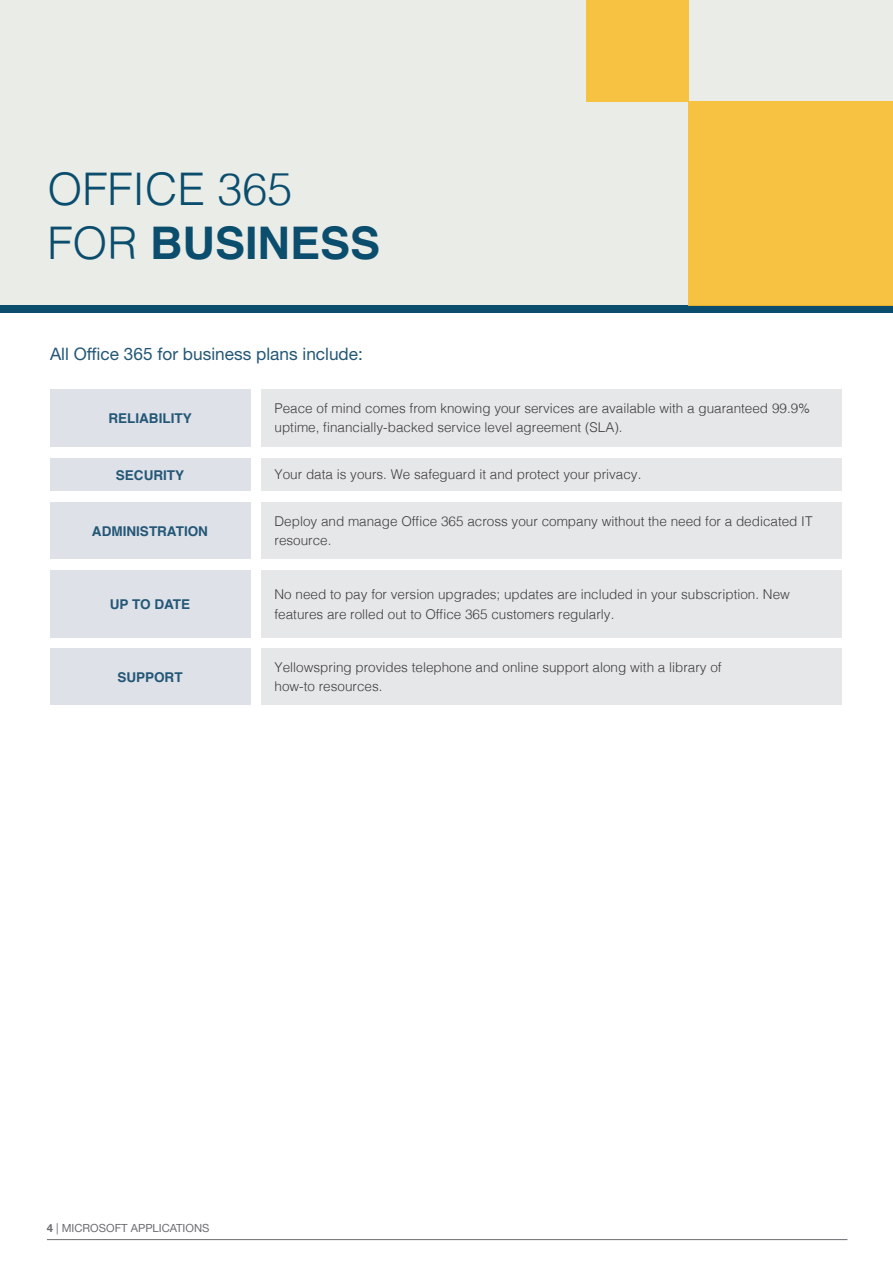
<style>
.page{position:relative;width:893px;height:1263px;background:#fff}
.page>*{position:absolute;margin:0;border:0;box-sizing:border-box;transform-origin:0 0}
.t1{font:700 45px "Helvetica";color:#0b4d6d}
.t2{font:300 45px "Helvetica";color:#0b4d6d}
.t3{font:17.25px "Helvetica Neue LT Std";color:#245776}
.t4{font:300 13.5px/19.5px "Helvetica";color:#3e3e3f}
.t5{font:700 13.5px "Helvetica";color:#245776}
.t6{font:11.25px "Helvetica Neue LT Std";color:#6c6d70}
.s1{font-weight:300}
.s2{font-weight:700}
</style>
<div class="page">
<hr style="left:47px;top:1239px;width:800px;height:1px;background:#6c6d70">
<div style="left:0;top:0;width:893px;height:309px;background:#eaece8"></div>
<div style="left:0;top:305px;width:893px;height:8px;background:#0b4d6d"></div>
<div style="left:586px;top:0;width:102px;height:101px;background:#f7c141"></div>
<div style="left:688px;top:101px;width:205px;height:204px;background:#f7c141"></div>
<div style="left:262px;top:389px;width:580px;height:58px;background:#e6e7e9"></div>
<div style="left:262px;top:458px;width:580px;height:33px;background:#e6e7e9"></div>
<div style="left:262px;top:570px;width:580px;height:67px;background:#e6e7e9"></div>
<div style="left:262px;top:648px;width:580px;height:57px;background:#e6e7e9"></div>
<div style="left:262px;top:502px;width:580px;height:57px;background:#e6e7e9"></div>
<div style="left:50px;top:389px;width:200px;height:58px;background:#dee1e8"></div>
<div style="left:50px;top:458px;width:200px;height:33px;background:#dee1e8"></div>
<div style="left:50px;top:570px;width:200px;height:67px;background:#dee1e8"></div>
<div style="left:50px;top:648px;width:200px;height:57px;background:#dee1e8"></div>
<div style="left:50px;top:502px;width:200px;height:57px;background:#dee1e8"></div>
<p class="t2" style="left:47px;top:151px;width:247px">OFFICE 365</p>
<p class="t1" style="left:47px;top:207px;width:334px"><span class="s1">FOR</span> BUSINESS</p>
<p class="t3" style="left:50px;top:343px;width:314px">All Office 365 for business plans include:</p>
<p class="t4" style="left:275px;top:397px;width:537px">Peace of mind comes from knowing your services are available with a guaranteed 99.9% uptime, financially-backed service level agreement (SLA).</p>
<p class="t4" style="left:275px;top:464px;width:368px">Your data is yours. We safeguard it and protect your privacy.</p>
<p class="t5" style="left:108px;top:407px;width:85px">RELIABILITY</p>
<p class="t5" style="left:116px;top:464px;width:70px">SECURITY</p>
<p class="t5" style="left:92px;top:520px;width:118px">ADMINISTRATION</p>
<p class="t5" style="left:110px;top:593px;width:82px">UP TO DATE</p>
<p class="t5" style="left:117px;top:666px;width:67px">SUPPORT</p>
<p class="t4" style="left:275px;top:510px;width:539px">Deploy and manage Office 365 across your company without the need for a dedicated IT resource.</p>
<p class="t4" style="left:275px;top:583px;width:517px">No need to pay for version upgrades; updates are included in your subscription. New features are rolled out to Office 365 customers regularly.</p>
<p class="t4" style="left:275px;top:656px;width:449px">Yellowspring provides telephone and online support along with a library of how-to resources.</p>
<p class="t6" style="left:47px;top:1221px;width:164px"><span class="s2">4</span> | MICROSOFT APPLICATIONS</p>
</div>
